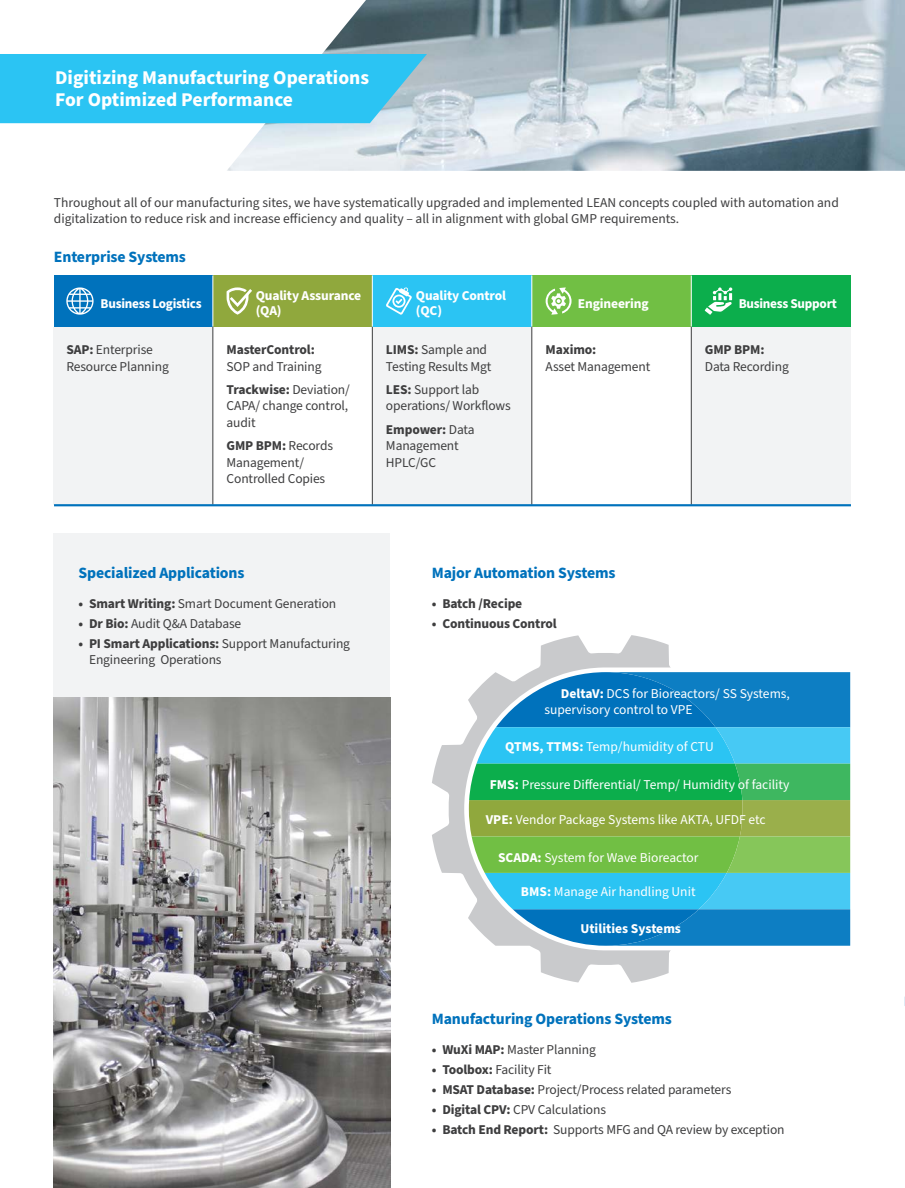
<style>
.page{position:relative;width:905px;height:1188px;background:#fff}
.page>*{position:absolute;margin:0;border:0;box-sizing:border-box;transform-origin:0 0}
.t1{font:700 19.5px/22.5px "Source Sans Pro";color:#fff}
.t2{font:700 15.75px "Source Sans Pro";letter-spacing:-.01em;color:#0072bc}
.t3{font:13.5px/16.5px "Source Sans Pro";letter-spacing:-.01em;color:#3e3e3f}
.t4{font:13.5px/16.5px "Source Sans Pro";color:#fff}
.t5{font:700 13.5px/15px "Source Sans Pro";letter-spacing:-.01em;color:#fff}
.t6{font:700 13.5px/16.5px "Source Sans Pro";letter-spacing:-.01em;color:#3e3e3f}
.s1{font-weight:700}
.s2{font-weight:400}
</style>
<div class="page">
<svg style="left:432px;top:635px;width:238px;height:348px"></svg>
<svg style="left:469px;top:667px;width:381px;height:284px;background:#4eaea4"></svg>
<div style="left:54px;top:534px;width:336px;height:165px;background:#f2f3f4"></div>
<div style="left:54px;top:276px;width:159px;height:51px;background:#0072bc"></div>
<div style="left:213px;top:276px;width:159px;height:51px;background:#90a83d"></div>
<div style="left:372px;top:276px;width:159px;height:51px;background:#2bc4f3"></div>
<div style="left:532px;top:276px;width:159px;height:51px;background:#71bf44"></div>
<div style="left:691px;top:276px;width:159px;height:51px;background:#0cae4c"></div>
<div style="left:54px;top:327px;width:159px;height:178px;background:#f2f3f4"></div>
<div style="left:372px;top:327px;width:159px;height:178px;background:#f2f3f4"></div>
<div style="left:691px;top:327px;width:159px;height:178px;background:#f2f3f4"></div>
<hr style="left:212px;top:327px;width:1px;height:178px;background:#3e3e3f">
<hr style="left:212px;top:276px;width:1px;height:51px;background:#fff">
<hr style="left:372px;top:327px;width:1px;height:178px;background:#3e3e3f">
<hr style="left:372px;top:276px;width:1px;height:51px;background:#fff">
<hr style="left:531px;top:327px;width:1px;height:178px;background:#3e3e3f">
<hr style="left:691px;top:327px;width:1px;height:178px;background:#3e3e3f">
<hr style="left:691px;top:276px;width:1px;height:51px;background:#fff">
<hr style="left:54px;top:504px;width:797px;height:2px;background:#0072bc">
<img style="left:54px;top:698px;width:336px;height:490px">
<img style="left:226px;top:0;width:678px;height:171px">
<div style="left:0;top:54px;width:427px;height:69px;background:#2bc4f3"></div>
<svg style="left:226px;top:287px;width:26px;height:28px"></svg>
<svg style="left:386px;top:287px;width:26px;height:28px"></svg>
<svg style="left:545px;top:287px;width:26px;height:28px"></svg>
<svg style="left:704px;top:287px;width:28px;height:28px"></svg>
<svg style="left:66px;top:287px;width:28px;height:28px"></svg>
<p class="t1" style="left:55px;top:66px;width:315px">Digitizing Manufacturing Operations<br>For Optimized Performance</p>
<p class="t3" style="left:54px;top:194px;width:786px">Throughout all of our manufacturing sites, we have systematically upgraded and implemented LEAN concepts coupled with automation and digitalization to reduce risk and increase efficiency and quality – all in alignment with global GMP requirements.</p>
<p class="t2" style="left:54px;top:246px;width:134px">Enterprise Systems</p>
<p class="t5" style="left:101px;top:296px;width:103px">Business Logistics</p>
<p class="t5" style="left:256px;top:289px;width:107px">Quality Assurance (QA)</p>
<p class="t5" style="left:416px;top:289px;width:92px">Quality Control (QC)</p>
<p class="t5" style="left:577px;top:296px;width:72px">Engineering</p>
<p class="t5" style="left:738px;top:296px;width:100px">Business Support</p>
<p class="t3" style="left:66px;top:342px;width:104px"><span class="s1">SAP:</span> Enterprise<br>Resource Planning</p>
<p class="t3" style="left:545px;top:342px;width:106px"><span class="s1">Maximo:<br></span>Asset Management</p>
<p class="t3" style="left:704px;top:342px;width:86px"><span class="s1">GMP BPM:<br></span>Data Recording</p>
<p class="t3" style="left:386px;top:342px;width:107px"><span class="s1">LIMS:</span> Sample and<br>Testing Results Mgt</p>
<p class="t3" style="left:386px;top:382px;width:126px"><span class="s1">LES:</span> Support lab operations/ Workflows</p>
<p class="t3" style="left:386px;top:421px;width:90px"><span class="s1">Empower:</span> Data<br>Management<br>HPLC/GC</p>
<p class="t6" style="left:226px;top:342px;width:96px">MasterControl:<br><span class="s2">SOP and Training</span></p>
<p class="t3" style="left:226px;top:382px;width:125px;text-align:justify"><span class="s1">Trackwise:</span> Deviation/ CAPA/ change control, audit</p>
<p class="t3" style="left:226px;top:438px;width:108px"><span class="s1">GMP BPM:</span> Records<br>Management/<br>Controlled Copies</p>
<p class="t2" style="left:78px;top:562px;width:167px">Specialized Applications</p>
<p class="t2" style="left:432px;top:562px;width:185px">Major Automation Systems</p>
<p class="t3" style="left:78px;top:596px;width:259px"><span class="s1">• Smart Writing:</span> Smart Document Generation</p>
<p class="t3" style="left:78px;top:616px;width:164px"><span class="s1">• Dr Bio:</span> Audit Q&amp;A Database</p>
<p class="t3" style="left:89px;top:636px;width:262px;text-indent:-11px"><span class="s1">• PI Smart Applications:</span> Support Manufacturing<br>Engineering Operations</p>
<p class="t6" style="left:432px;top:595px;width:92px">• Batch /Recipe</p>
<p class="t6" style="left:432px;top:615px;width:126px">• Continuous Control</p>
<p class="t4" style="left:544px;top:686px;width:247px;text-indent:16px"><span class="s1">DeltaV:</span> DCS for Bioreactors/ SS Systems, supervisory control to VPE</p>
<p class="t4" style="left:505px;top:739px;width:210px"><span class="s1">QTMS, TTMS:</span> Temp/humidity of CTU</p>
<p class="t4" style="left:490px;top:776px;width:301px"><span class="s1">FMS:</span> Pressure Differential/ Temp/ Humidity of facility</p>
<p class="t4" style="left:485px;top:811px;width:281px"><span class="s1">VPE:</span> Vendor Package Systems like AKTA, UFDF etc</p>
<p class="t4" style="left:498px;top:849px;width:202px"><span class="s1">SCADA:</span> System for Wave Bioreactor</p>
<p class="t4" style="left:521px;top:884px;width:176px"><span class="s1">BMS:</span> Manage Air handling Unit</p>
<p class="t5" style="left:580px;top:921px;width:102px">Utilities Systems</p>
<p class="t2" style="left:432px;top:1008px;width:241px">Manufacturing Operations Systems</p>
<p class="t3" style="left:432px;top:1042px;width:165px"><span class="s1">• WuXi MAP:</span> Master Planning</p>
<p class="t3" style="left:432px;top:1062px;width:121px"><span class="s1">• Toolbox:</span> Facility Fit</p>
<p class="t3" style="left:432px;top:1082px;width:301px"><span class="s1">• MSAT Database:</span> Project/Process related parameters</p>
<p class="t3" style="left:432px;top:1102px;width:176px"><span class="s1">• Digital CPV:</span> CPV Calculations</p>
<p class="t3" style="left:432px;top:1122px;width:354px"><span class="s1">• Batch End Report:</span> Supports MFG and QA review by exception</p>
</div>
